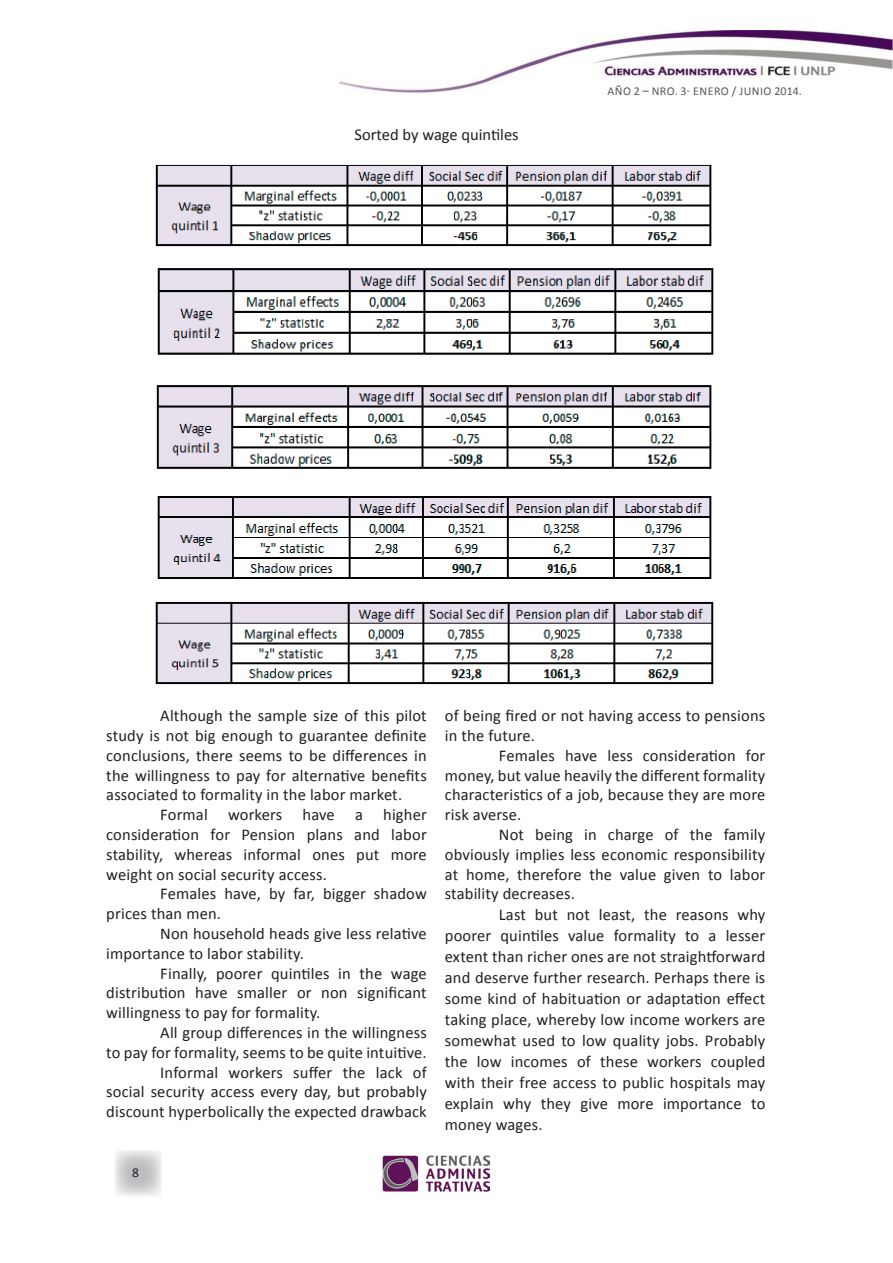
<style>
.page{position:relative;width:893px;height:1263px;background:#fff}
.page>*{position:absolute;margin:0;border:0;box-sizing:border-box;transform-origin:0 0}
.t1{font:16.5px/19.8px "Calibri";letter-spacing:.01em;color:#231f20;text-align:justify}
.t2{font:13.5px "Calibri";color:#231f20}
.t3{font:12px "Calibri";letter-spacing:.04em;color:#57585a}
</style>
<div class="page">
<img style="left:340px;top:30px;width:553px;height:63px">
<img style="left:383px;top:1155px;width:107px;height:36px">
<img style="left:155px;top:601px;width:559px;height:84px">
<svg style="left:115px;top:1150px;width:47px;height:46px;background:#d7d7d9"></svg>
<img style="left:155px;top:164px;width:557px;height:83px">
<img style="left:157px;top:268px;width:557px;height:87px">
<img style="left:156px;top:385px;width:556px;height:84px">
<img style="left:157px;top:496px;width:555px;height:83px">
<p class="t1" style="left:355px;top:125px;width:166px">Sorted by wage quintiles</p>
<p class="t3" style="left:607px;top:83px;width:196px">AÑO 2 – NRO. 3- ENERO / JUNIO 2014.</p>
<p class="t1" style="left:106px;top:706px;width:322px;text-indent:54px">Although the sample size of this pilot study is not big enough to guarantee definite conclusions, there seems to be differences in the willingness to pay for alternative benefits associated to formality in the labor market.</p>
<p class="t1" style="left:106px;top:805px;width:322px;text-indent:54px">Formal workers have a higher consideration for Pension plans and labor stability, whereas informal ones put more weight on social security access.</p>
<p class="t1" style="left:106px;top:884px;width:322px;text-indent:54px">Females have, by far, bigger shadow prices than men.</p>
<p class="t1" style="left:106px;top:924px;width:322px;text-indent:54px">Non household heads give less relative importance to labor stability.</p>
<p class="t1" style="left:106px;top:963px;width:322px;text-indent:54px">Finally, poorer quintiles in the wage distribution have smaller or non significant willingness to pay for formality.</p>
<p class="t1" style="left:106px;top:1023px;width:322px;text-align:right">All group differences in the willingness<br>to pay for formality, seems to be quite intuitive.</p>
<p class="t1" style="left:106px;top:1062px;width:322px;text-indent:54px">Informal workers suffer the lack of social security access every day, but probably discount hyperbolically the expected drawback</p>
<p class="t2" style="left:132px;top:1164px;width:8px">8</p>
<p class="t1" style="left:445px;top:706px;width:322px">of being fired or not having access to pensions in the future.</p>
<p class="t1" style="left:445px;top:745px;width:322px;text-indent:54px">Females have less consideration for money, but value heavily the different formality characteristics of a job, because they are more risk averse.</p>
<p class="t1" style="left:445px;top:825px;width:322px;text-indent:54px">Not being in charge of the family obviously implies less economic responsibility at home, therefore the value given to labor stability decreases.</p>
<p class="t1" style="left:445px;top:904px;width:322px;line-height:21px;text-indent:54px">Last but not least, the reasons why poorer quintiles value formality to a lesser extent than richer ones are not straightforward and deserve further research. Perhaps there is some kind of habituation or adaptation effect taking place, whereby low income workers are somewhat used to low quality jobs. Probably the low incomes of these workers coupled with their free access to public hospitals may explain why they give more importance to money wages.</p>
</div>
